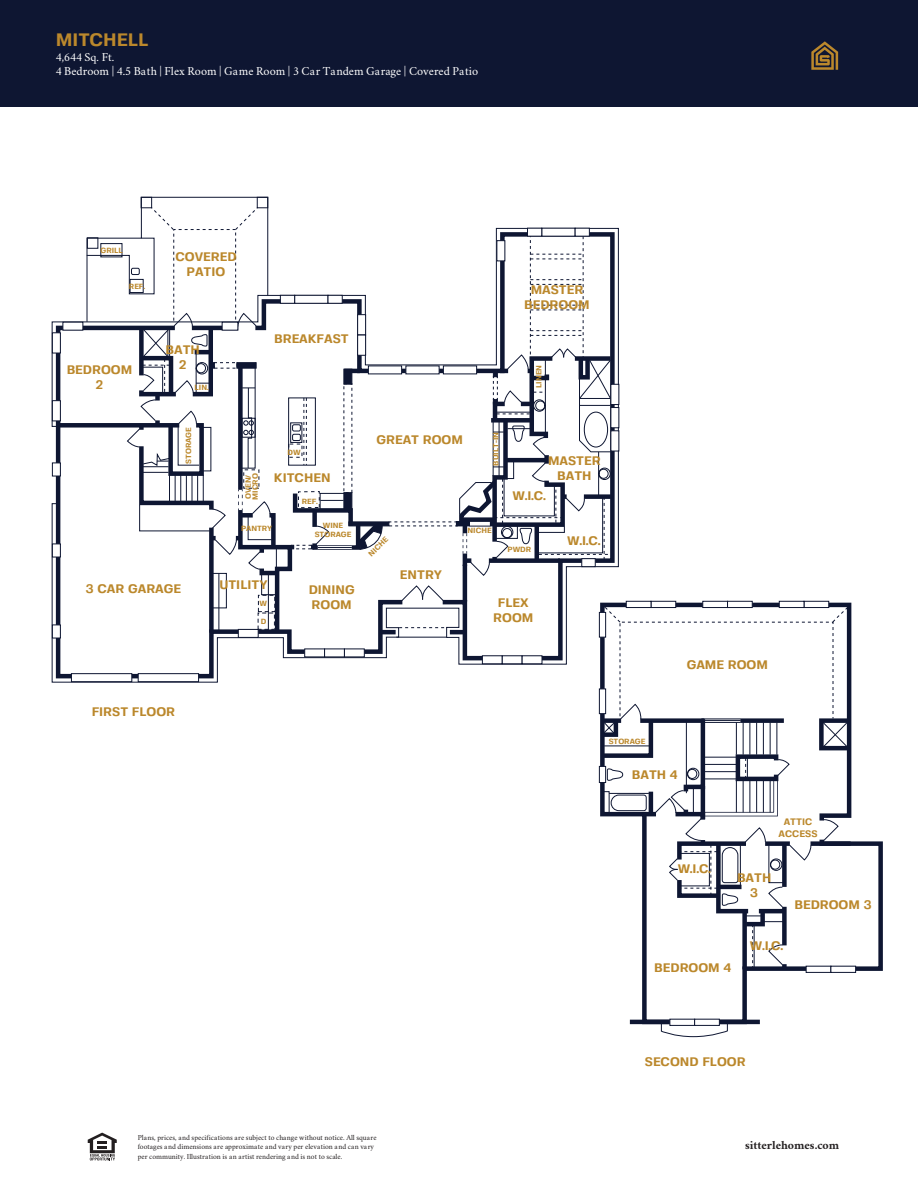
<style>
.page{position:relative;width:918px;height:1188px;background:#fff}
.page>*{position:absolute;margin:0;border:0;box-sizing:border-box;transform-origin:0 0}
.t1{font:700 18px "Fivo Sans";color:#bb882c}
.t2{font:700 12.3px/14.9px "Fivo Sans";color:#bb882c;text-align:center}
.t3{font:12px/14.4px "Crimson";color:#fff}
.t4{font:700 12px "Crimson";color:#231f20}
.t5{font:700 9.3px/11.2px "Fivo Sans";color:#bb882c;text-align:center}
.t6{font:7.5px/9.6px "Crimson";color:#231f20}
.t7{font:700 7.5px/9px "Fivo Sans";color:#bb882c;text-align:center}
</style>
<div class="page">
<div style="left:0;top:0;width:918px;height:107px;background:#0e1632"></div>
<svg style="left:811px;top:41px;width:27px;height:29px"></svg>
<svg style="left:88px;top:1133px;width:29px;height:27px"></svg>
<svg style="left:51px;top:228px;width:568px;height:455px"></svg>
<svg style="left:399px;top:627px;width:48px;height:1px"></svg>
<hr style="left:396px;top:637px;width:51px;height:1px;background:#0e1632">
<div style="left:59px;top:423px;width:120px;height:5px;background:#0e1632"></div>
<svg style="left:401px;top:586px;width:43px;height:16px"></svg>
<hr style="left:349px;top:522px;width:40px;height:4px;background:#0e1632">
<div style="left:63px;top:322px;width:20px;height:8px;background:#fff"></div>
<div style="left:482px;top:656px;width:20px;height:8px;background:#fff"></div>
<div style="left:502px;top:656px;width:20px;height:8px;background:#fff"></div>
<div style="left:522px;top:656px;width:20px;height:8px;background:#fff"></div>
<div style="left:305px;top:649px;width:20px;height:8px;background:#fff"></div>
<div style="left:324px;top:649px;width:21px;height:8px;background:#fff"></div>
<div style="left:344px;top:649px;width:21px;height:8px;background:#fff;border:1px solid #0e1632"></div>
<svg style="left:238px;top:636px;width:20px;height:2px"></svg>
<div style="left:138px;top:673px;width:61px;height:9px;background:#fff;border:1px solid #0e1632"></div>
<div style="left:71px;top:673px;width:61px;height:9px;background:#fff;border:1px solid #0e1632"></div>
<div style="left:542px;top:228px;width:33px;height:8px;background:#fff"></div>
<div style="left:527px;top:228px;width:15px;height:8px;background:#fff;border:1px solid #0e1632"></div>
<div style="left:575px;top:228px;width:15px;height:8px;background:#fff"></div>
<div style="left:368px;top:366px;width:34px;height:8px;background:#fff"></div>
<div style="left:406px;top:366px;width:33px;height:8px;background:#fff"></div>
<div style="left:443px;top:366px;width:34px;height:8px;background:#fff"></div>
<div style="left:611px;top:384px;width:8px;height:21px;background:#fff;border:1px solid #0e1632"></div>
<div style="left:611px;top:407px;width:8px;height:21px;background:#fff"></div>
<div style="left:611px;top:431px;width:8px;height:20px;background:#fff"></div>
<div style="left:52px;top:333px;width:9px;height:20px;background:#fff;border:1px solid #0e1632"></div>
<div style="left:52px;top:400px;width:9px;height:21px;background:#fff;border:1px solid #0e1632"></div>
<div style="left:52px;top:463px;width:9px;height:13px;background:#fff;border:1px solid #0e1632"></div>
<div style="left:52px;top:544px;width:9px;height:13px;background:#fff;border:1px solid #0e1632"></div>
<div style="left:52px;top:625px;width:9px;height:13px;background:#fff;border:1px solid #0e1632"></div>
<hr style="left:381px;top:630px;width:15px;height:4px;background:#0e1632">
<hr style="left:450px;top:630px;width:14px;height:4px;background:#0e1632">
<svg style="left:598px;top:600px;width:285px;height:426px"></svg>
<hr style="left:630px;top:1020px;width:130px;height:4px;background:#0e1632">
<svg style="left:661px;top:1024px;width:67px;height:13px"></svg>
<div style="left:806px;top:966px;width:25px;height:7px;background:#fff;border:1px solid #0e1632"></div>
<div style="left:831px;top:966px;width:25px;height:7px;background:#fff;border:1px solid #0e1632"></div>
<div style="left:651px;top:601px;width:25px;height:7px;background:#fff;border:1px solid #0e1632"></div>
<div style="left:626px;top:601px;width:25px;height:7px;background:#fff;border:1px solid #0e1632"></div>
<div style="left:727px;top:601px;width:25px;height:7px;background:#fff;border:1px solid #0e1632"></div>
<div style="left:703px;top:601px;width:25px;height:7px;background:#fff;border:1px solid #0e1632"></div>
<div style="left:804px;top:601px;width:25px;height:7px;background:#fff;border:1px solid #0e1632"></div>
<div style="left:779px;top:601px;width:25px;height:7px;background:#fff;border:1px solid #0e1632"></div>
<div style="left:670px;top:1019px;width:25px;height:7px;background:#fff;border:1px solid #0e1632"></div>
<div style="left:694px;top:1019px;width:26px;height:7px;background:#fff;border:1px solid #0e1632"></div>
<svg style="left:598px;top:605px;width:256px;height:363px"></svg>
<hr style="left:456px;top:522px;width:13px;height:4px;background:#0d1632">
<svg style="left:457px;top:236px;width:155px;height:340px"></svg>
<svg style="left:86px;top:197px;width:298px;height:439px"></svg>
<h1 class="t1" style="left:56px;top:29px;width:94px">MITCHELL</h1>
<h3 class="t3" style="left:56px;top:49px;width:424px">4,644 Sq. Ft.<br>4 Bedroom | 4.5 Bath | Flex Room | Game Room | 3 Car Tandem Garage | Covered Patio</h3>
<p class="t7" style="left:101px;top:246px;width:24px">GRILL</p>
<h2 class="t2" style="left:175px;top:249px;width:63px">COVERED<br>PATIO</h2>
<p class="t7" style="left:129px;top:282px;width:18px">REF.</p>
<h2 class="t2" style="left:524px;top:282px;width:67px">MASTER<br>BEDROOM</h2>
<h2 class="t2" style="left:67px;top:362px;width:67px">BEDROOM<br>2</h2>
<h2 class="t2" style="left:166px;top:342px;width:36px">BATH<br>2</h2>
<p class="t7" style="left:195px;top:383px;width:16px">LIN.</p>
<h2 class="t2" style="left:274px;top:332px;width:76px">BREAKFAST</h2>
<p class="t7" style="left:534px;top:388px;width:24px;rotate:-90deg">LINEN</p>
<p class="t7" style="left:184px;top:464px;width:38px;rotate:-90deg">STORAGE</p>
<h2 class="t2" style="left:86px;top:581px;width:97px">3 CAR GARAGE</h2>
<p class="t7" style="left:288px;top:448px;width:15px">DW</p>
<h2 class="t2" style="left:274px;top:470px;width:58px">KITCHEN</h2>
<p class="t7" style="left:244px;top:500px;width:28px;line-height:7.1px;text-align:left;rotate:-90deg">OVEN/<br>MICRO</p>
<p class="t7" style="left:302px;top:497px;width:18px">REF.</p>
<p class="t7" style="left:315px;top:520px;width:38px">WINE<br>STORAGE</p>
<p class="t7" style="left:241px;top:524px;width:33px">PANTRY</p>
<h2 class="t2" style="left:219px;top:577px;width:50px">UTILITY</h2>
<p class="t7" style="left:259px;top:599px;width:9px">W</p>
<p class="t7" style="left:261px;top:617px;width:7px">D</p>
<h2 class="t2" style="left:309px;top:583px;width:47px;text-align:left">DINING<br>ROOM</h2>
<h2 class="t2" style="left:377px;top:432px;width:88px">GREAT ROOM</h2>
<p class="t7" style="left:491px;top:466px;width:35px;rotate:-90deg">BUILT-IN</p>
<h2 class="t2" style="left:548px;top:454px;width:54px">MASTER<br>BATH</h2>
<h2 class="t2" style="left:513px;top:488px;width:35px">W.I.C.</h2>
<p class="t7" style="left:367px;top:552px;width:26px;rotate:-45deg">NICHE</p>
<h2 class="t2" style="left:400px;top:568px;width:44px">ENTRY</h2>
<p class="t7" style="left:467px;top:525px;width:26px">NICHE</p>
<p class="t7" style="left:508px;top:545px;width:25px">PWDR</p>
<h2 class="t2" style="left:567px;top:533px;width:35px">W.I.C.</h2>
<h2 class="t2" style="left:493px;top:595px;width:42px">FLEX<br>ROOM</h2>
<h2 class="t2" style="left:687px;top:657px;width:83px">GAME ROOM</h2>
<h2 class="t2" style="left:92px;top:704px;width:85px">FIRST FLOOR</h2>
<p class="t7" style="left:609px;top:737px;width:38px">STORAGE</p>
<h2 class="t2" style="left:632px;top:767px;width:48px">BATH 4</h2>
<h2 class="t2" style="left:678px;top:861px;width:35px">W.I.C.</h2>
<p class="t5" style="left:779px;top:817px;width:40px">ATTIC<br>ACCESS</p>
<h2 class="t2" style="left:737px;top:871px;width:36px">BATH<br>3</h2>
<h2 class="t2" style="left:794px;top:897px;width:79px">BEDROOM 3</h2>
<h2 class="t2" style="left:750px;top:938px;width:35px">W.I.C.</h2>
<h2 class="t2" style="left:654px;top:960px;width:79px">BEDROOM 4</h2>
<h2 class="t2" style="left:645px;top:1054px;width:102px">SECOND FLOOR</h2>
<p class="t6" style="left:138px;top:1132px;width:241px">Plans, prices, and specifications are subject to change without notice. All square footages and dimensions are approximate and vary per elevation and can vary per community. Illustration is an artist rendering and is not to scale.</p>
<h3 class="t4" style="left:745px;top:1136px;width:96px">sitterlehomes.com</h3>
</div>
